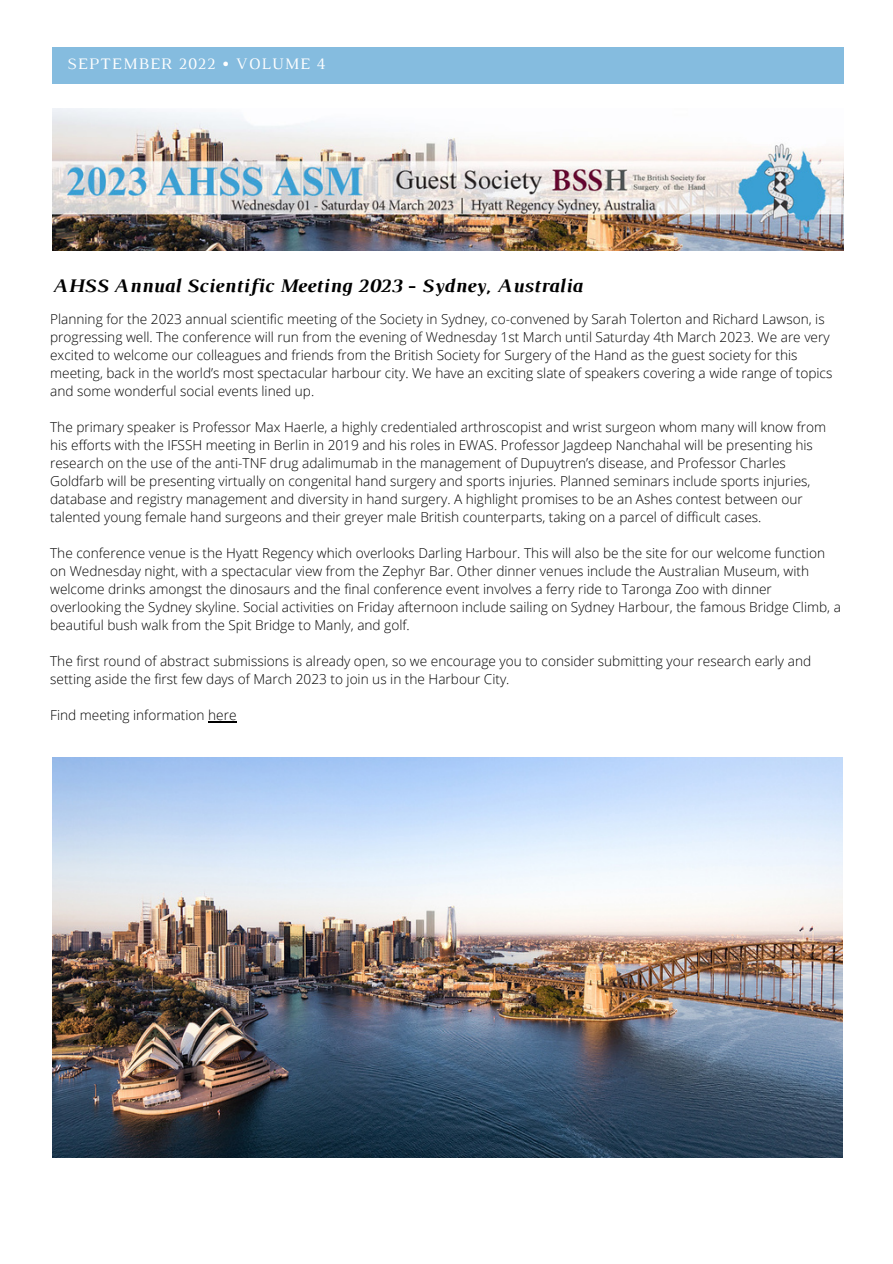
<style>
.page{position:relative;width:893px;height:1264px;background:#fff}
.page>*{position:absolute;margin:0;border:0;box-sizing:border-box;transform-origin:0 0}
.t1{font:italic 700 19.65px "Luthier";color:#000}
.t2{font:16.35px "Luthier";letter-spacing:.06em;color:#fff}
.t3{font:300 13.65px/18px "Open Sans";color:#000}
</style>
<div class="page">
<div style="left:52px;top:48px;width:791px;height:36px;background:#85bcdf"></div>
<img style="left:52px;top:109px;width:791px;height:141px">
<img style="left:52px;top:757px;width:790px;height:400px">
<svg style="left:208px;top:721px;width:28px;height:1px"></svg>
<p class="t2" style="left:67px;top:58px;width:260px">SEPTEMBER 2022 • VOLUME 4</p>
<h1 class="t1" style="left:52px;top:278px;width:530px">AHSS Annual Scientific Meeting 2023 - Sydney, Australia</h1>
<p class="t3" style="left:50px;top:310px;width:783px">Planning for the 2023 annual scientific meeting of the Society in Sydney, co-convened by Sarah Tolerton and Richard Lawson, is progressing well. The conference will run from the evening of Wednesday 1st March until Saturday 4th March 2023. We are very excited to welcome our colleagues and friends from the British Society for Surgery of the Hand as the guest society for this meeting, back in the world’s most spectacular harbour city. We have an exciting slate of speakers covering a wide range of topics and some wonderful social events lined up.</p>
<p class="t3" style="left:50px;top:418px;width:777px">The primary speaker is Professor Max Haerle, a highly credentialed arthroscopist and wrist surgeon whom many will know from his efforts with the IFSSH meeting in Berlin in 2019 and his roles in EWAS. Professor Jagdeep Nanchahal will be presenting his research on the use of the anti-TNF drug adalimumab in the management of Dupuytren’s disease, and Professor Charles Goldfarb will be presenting virtually on congenital hand surgery and sports injuries. Planned seminars include sports injuries, database and registry management and diversity in hand surgery. A highlight promises to be an Ashes contest between our talented young female hand surgeons and their greyer male British counterparts, taking on a parcel of difficult cases.</p>
<p class="t3" style="left:50px;top:544px;width:792px">The conference venue is the Hyatt Regency which overlooks Darling Harbour. This will also be the site for our welcome function on Wednesday night, with a spectacular view from the Zephyr Bar. Other dinner venues include the Australian Museum, with welcome drinks amongst the dinosaurs and the final conference event involves a ferry ride to Taronga Zoo with dinner overlooking the Sydney skyline. Social activities on Friday afternoon include sailing on Sydney Harbour, the famous Bridge Climb, a beautiful bush walk from the Spit Bridge to Manly, and golf.</p>
<p class="t3" style="left:50px;top:652px;width:762px">The first round of abstract submissions is already open, so we encourage you to consider submitting your research early and setting aside the first few days of March 2023 to join us in the Harbour City.</p>
<p class="t3" style="left:50px;top:706px;width:188px">Find meeting information here</p>
</div>
